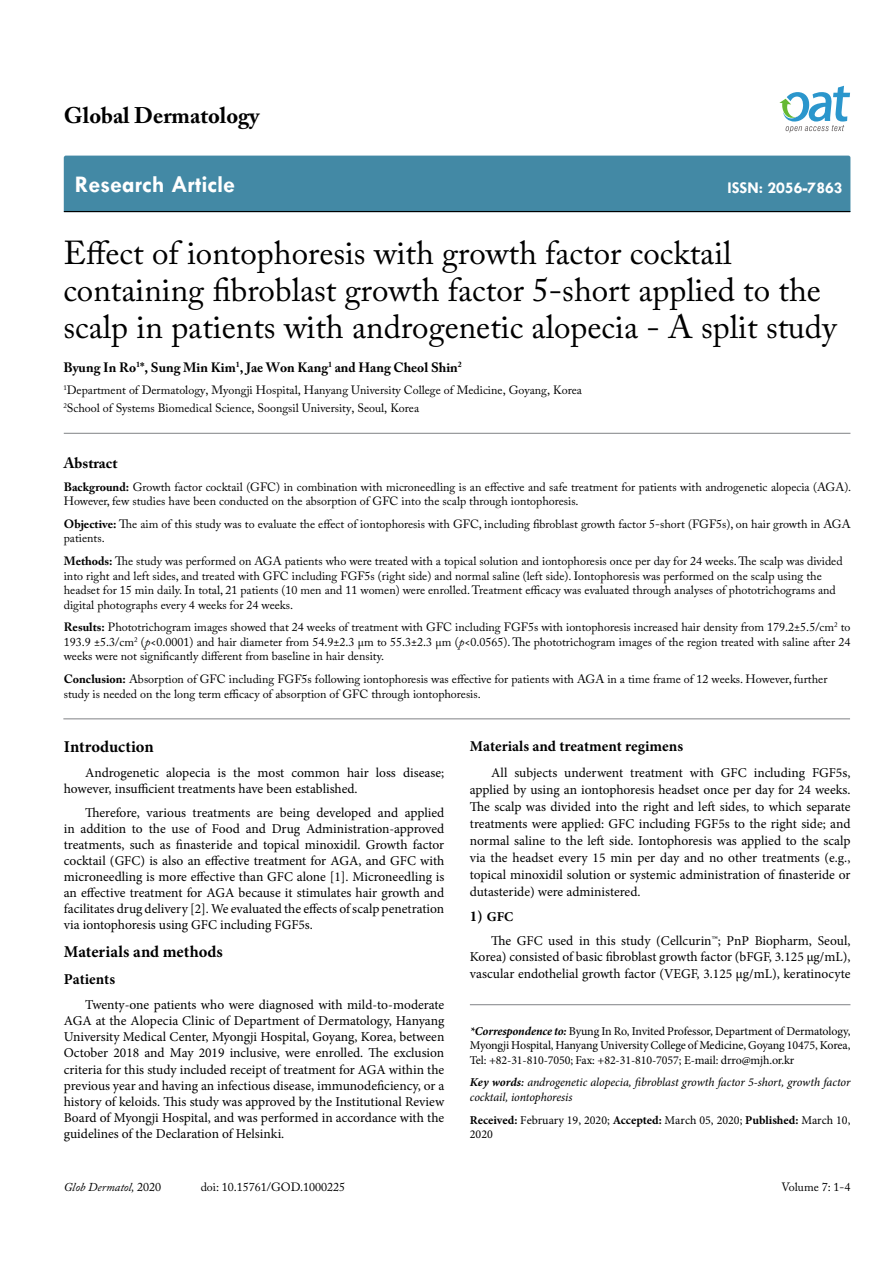
<style>
.page{position:relative;width:893px;height:1263px;background:#fff}
.page>*{position:absolute;margin:0;border:0;box-sizing:border-box;transform-origin:0 0}
.t1{font:33px/37.5px "Adobe Caslon Pro";color:#000}
.t2{font:700 24px "Tw Cen";color:#fff}
.t3{font:700 22.5px "Adobe Caslon Pro";color:#000}
.t4{font:700 16.5px "Minion Pro";color:#000}
.t5{font:700 16.5px "Tw Cen";color:#fff}
.t6{font:700 15px "Minion Pro";color:#000}
.t7{font:700 15px "Adobe Caslon Pro";color:#000}
.t8{font:13.5px/16.2px "Minion Pro";color:#000}
.t9{font:700 13.5px "Adobe Caslon Pro";color:#000}
.t10{font:12px/14.4px "Adobe Caslon Pro";color:#000}
.t11{font:12px/14.4px "Minion Pro";letter-spacing:-.01em;color:#000;text-align:justify}
.t12{font:italic 12px/14.4px "Minion Pro";letter-spacing:-.01em;color:#000}
.t13{font:italic 12px "Adobe Caslon Pro";color:#000}
.s1{font-weight:700}
.s2{font-style:italic}
.s3{font-weight:700;font-size:15px}
.s4{font-weight:700;font-style:italic}
.s5{font-weight:600}
.s6{font-style:normal}
</style>
<div class="page">
<div style="left:64px;top:156px;width:786px;height:55px;background:#4389a5"></div>
<hr style="left:64px;top:211px;width:786px;height:1px;background:#000">
<svg style="left:779px;top:86px;width:71px;height:47px"></svg>
<hr style="left:64px;top:433px;width:786px;height:1px;background:#808285">
<hr style="left:63px;top:719px;width:787px;height:1px;background:#808285">
<hr style="left:470px;top:1004px;width:380px;height:1px;background:#808285">
<h3 class="t3" style="left:64px;top:102px;width:197px">Global Dermatology</h3>
<h2 class="t2" style="left:75px;top:170px;width:162px">Research Article</h2>
<p class="t5" style="left:727px;top:178px;width:117px">ISSN: 2056-7863</p>
<h1 class="t1" style="left:63px;top:233px;width:775px">Effect of iontophoresis with growth factor cocktail containing fibroblast growth factor 5-short applied to the scalp in patients with androgenetic alopecia - A split study</h1>
<p class="t9" style="left:63px;top:359px;width:400px">Byung In Ro<sup>1</sup>*, Sung Min Kim<sup>1</sup>, Jae Won Kang<sup>1</sup> and Hang Cheol Shin<sup>2</sup></p>
<p class="t10" style="left:63px;top:381px;width:520px;line-height:18px"><sup>1</sup>Department of Dermatology, Myongji Hospital, Hanyang University College of Medicine, Goyang, Korea<br><sup>2</sup>School of Systems Biomedical Science, Soongsil University, Seoul, Korea</p>
<p class="t7" style="left:64px;top:454px;width:55px">Abstract</p>
<p class="t10" style="left:64px;top:479px;width:789px"><span class="s1">Background:</span> Growth factor cocktail (GFC) in combination with microneedling is an effective and safe treatment for patients with androgenetic alopecia (AGA).<br>However, few studies have been conducted on the absorption of GFC into the scalp through iontophoresis.</p>
<p class="t10" style="left:64px;top:517px;width:788px"><span class="s1">Objective:</span> The aim of this study was to evaluate the effect of iontophoresis with GFC, including fibroblast growth factor 5-short (FGF5s), on hair growth in AGA patients.</p>
<p class="t10" style="left:64px;top:554px;width:780px"><span class="s1">Methods:</span> The study was performed on AGA patients who were treated with a topical solution and iontophoresis once per day for 24 weeks. The scalp was divided into right and left sides, and treated with GFC including FGF5s (right side) and normal saline (left side). Iontophoresis was performed on the scalp using the headset for 15 min daily. In total, 21 patients (10 men and 11 women) were enrolled. Treatment efficacy was evaluated through analyses of phototrichograms and digital photographs every 4 weeks for 24 weeks.</p>
<p class="t10" style="left:64px;top:620px;width:788px;text-align:justify"><span class="s1">Results:</span> Phototrichogram images showed that 24 weeks of treatment with GFC including FGF5s with iontophoresis increased hair density from 179.2±5.5/cm<sup>2</sup> to 193.9 ±5.3/cm<sup>2</sup> (<span class="s2">p&lt;</span>0.0001) and hair diameter from 54.9±2.3 µm to 55.3±2.3 µm (<span class="s2">p&lt;</span>0.0565). The phototrichogram images of the region treated with saline after 24 weeks were not significantly different from baseline in hair density.</p>
<p class="t10" style="left:64px;top:672px;width:765px"><span class="s1">Conclusion:</span> Absorption of GFC including FGF5s following iontophoresis was effective for patients with AGA in a time frame of 12 weeks. However, further study is needed on the long term efficacy of absorption of GFC through iontophoresis.</p>
<p class="t4" style="left:64px;top:735px;width:91px">Introduction</p>
<p class="t8" style="left:64px;top:764px;width:382px;text-indent:21px">Androgenetic alopecia is the most common hair loss disease; however, insufficient treatments have been established.</p>
<p class="t8" style="left:64px;top:805px;width:382px;text-align:justify;text-indent:21px">Therefore, various treatments are being developed and applied in addition to the use of Food and Drug Administration-approved treatments, such as finasteride and topical minoxidil. Growth factor cocktail (GFC) is also an effective treatment for AGA, and GFC with microneedling is more effective than GFC alone [1]. Microneedling is an effective treatment for AGA because it stimulates hair growth and facilitates drug delivery [2]. We evaluated the effects of scalp penetration via iontophoresis using GFC including FGF5s.</p>
<p class="t4" style="left:64px;top:940px;width:161px">Materials and methods</p>
<p class="t6" style="left:64px;top:969px;width:53px">Patients</p>
<p class="t8" style="left:64px;top:996px;width:382px;text-align:justify;text-indent:21px">Twenty-one patients who were diagnosed with mild-to-moderate AGA at the Alopecia Clinic of Department of Dermatology, Hanyang University Medical Center, Myongji Hospital, Goyang, Korea, between October 2018 and May 2019 inclusive, were enrolled. The exclusion criteria for this study included receipt of treatment for AGA within the previous year and having an infectious disease, immunodeficiency, or a history of keloids. This study was approved by the Institutional Review Board of Myongji Hospital, and was performed in accordance with the guidelines of the Declaration of Helsinki.</p>
<p class="t6" style="left:470px;top:736px;width:215px">Materials and treatment regimens</p>
<p class="t8" style="left:470px;top:764px;width:382px;line-height:17px;text-align:justify;text-indent:21px">All subjects underwent treatment with GFC including FGF5s, applied by using an iontophoresis headset once per day for 24 weeks.<br>The scalp was divided into the right and left sides, to which separate treatments were applied: GFC including FGF5s to the right side; and normal saline to the left side. Iontophoresis was applied to the scalp via the headset every 15 min per day and no other treatments (e.g., topical minoxidil solution or systemic administration of finasteride or dutasteride) were administered.</p>
<p class="t8" style="left:491px;top:904px;width:361px;line-height:24.8px;text-indent:-21px"><span class="s3">1)</span> <span class="s1">GFC<br></span>The GFC used in this study (Cellcurin™; PnP Biopharm, Seoul,</p>
<p class="t8" style="left:470px;top:949px;width:382px">Korea) consisted of basic fibroblast growth factor (bFGF, 3.125 μg/mL), vascular endothelial growth factor (VEGF, 3.125 μg/mL), keratinocyte</p>
<p class="t11" style="left:470px;top:1024px;width:382px"><span class="s4">*Correspondence to:</span> Byung In Ro, Invited Professor, Department of Dermatology, Myongji Hospital, Hanyang University College of Medicine, Goyang 10475, Korea, Tel: +82-31-810-7050; Fax: +82-31-810-7057; E-mail: drro@mjh.or.kr</p>
<p class="t12" style="left:470px;top:1075px;width:382px"><span class="s1">Key words</span><span class="s5">:</span> androgenetic alopecia, fibroblast growth factor 5-short, growth factor cocktail, iontophoresis</p>
<p class="t11" style="left:470px;top:1113px;width:382px"><span class="s1">Received:</span> February 19, 2020; <span class="s1">Accepted:</span> March 05, 2020; <span class="s1">Published:</span> March 10,<br>2020</p>
<p class="t13" style="left:64px;top:1180px;width:99px">Glob Dermatol, <span class="s6">2020</span></p>
<p class="t10" style="left:201px;top:1180px;width:146px">doi: 10.15761/GOD.1000225</p>
<p class="t10" style="left:781px;top:1180px;width:71px">Volume 7: 1-4</p>
</div>
